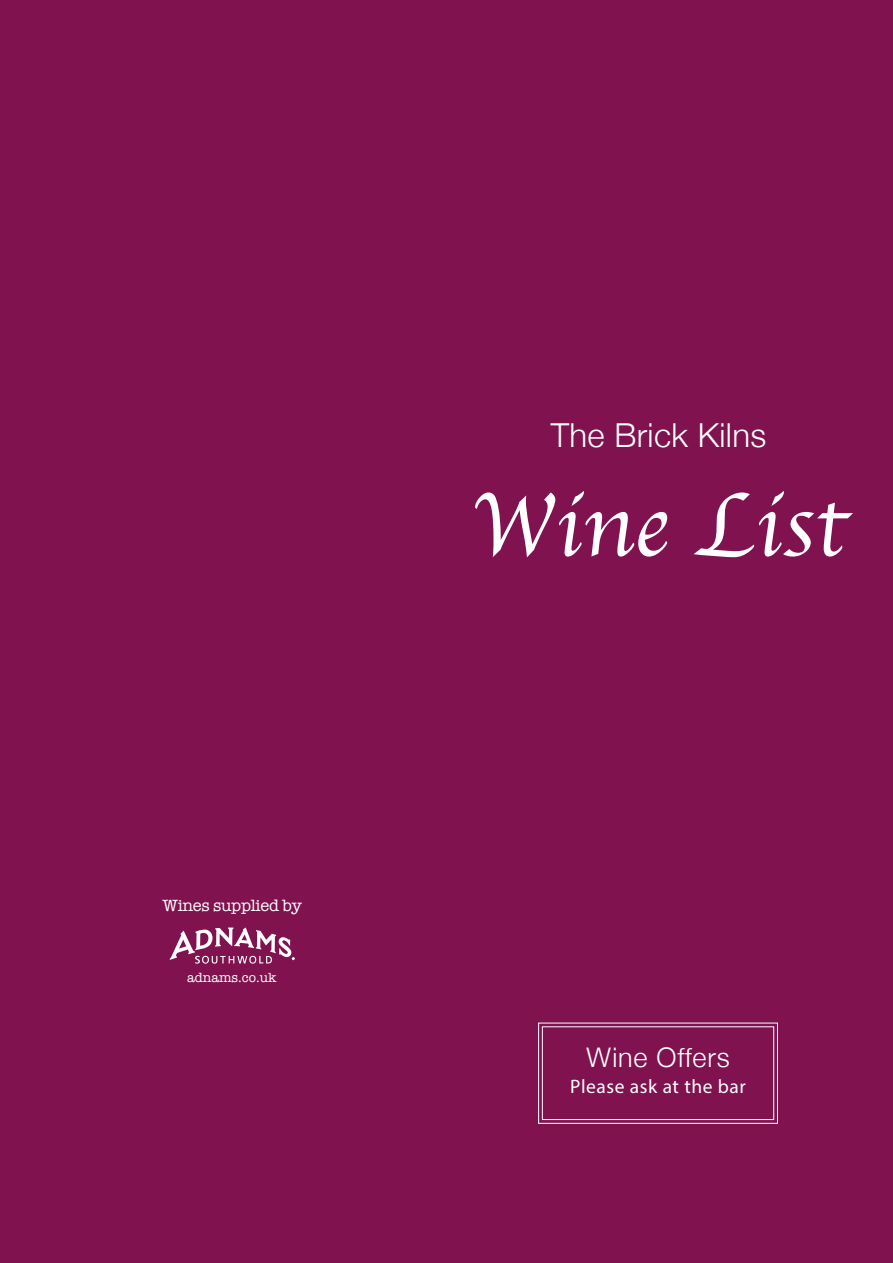
<style>
.page{position:relative;width:893px;height:1263px;background:#801250}
.page>*{position:absolute;margin:0;border:0;box-sizing:border-box;transform-origin:0 0}
.t1{font:93px "Apple Chancery";color:#fff}
.t2{font:300 33px "Helvetica Neue";letter-spacing:.01em;color:#fff}
.t3{font:300 27px "Helvetica Neue";letter-spacing:.03em;color:#fff}
.t4{font:19.5px "Myriad Pro";letter-spacing:.03em;color:#fff}
.t5{font:16.8px "American Typewriter";letter-spacing:-.02em;color:#fff}
.t6{font:13.5px "American Typewriter";color:#fff}
</style>
<div class="page">
<svg style="left:170px;top:927px;width:125px;height:37px"></svg>
<svg style="left:538px;top:1022px;width:240px;height:102px"></svg>
<div style="left:542px;top:1026px;width:232px;height:94px;border:1px solid #fff"></div>
<p class="t5" style="left:162px;top:893px;width:141px">Wines supplied by</p>
<p class="t6" style="left:187px;top:967px;width:91px">adnams.co.uk</p>
<h2 class="t2" style="left:551px;top:409px;width:217px">The Brick Kilns</h2>
<h1 class="t1" style="left:470px;top:451px;width:378px">Wine List</h1>
<h3 class="t3" style="left:586px;top:1036px;width:145px">Wine Offers</h3>
<p class="t4" style="left:570px;top:1074px;width:177px">Please ask at the bar</p>
</div>
